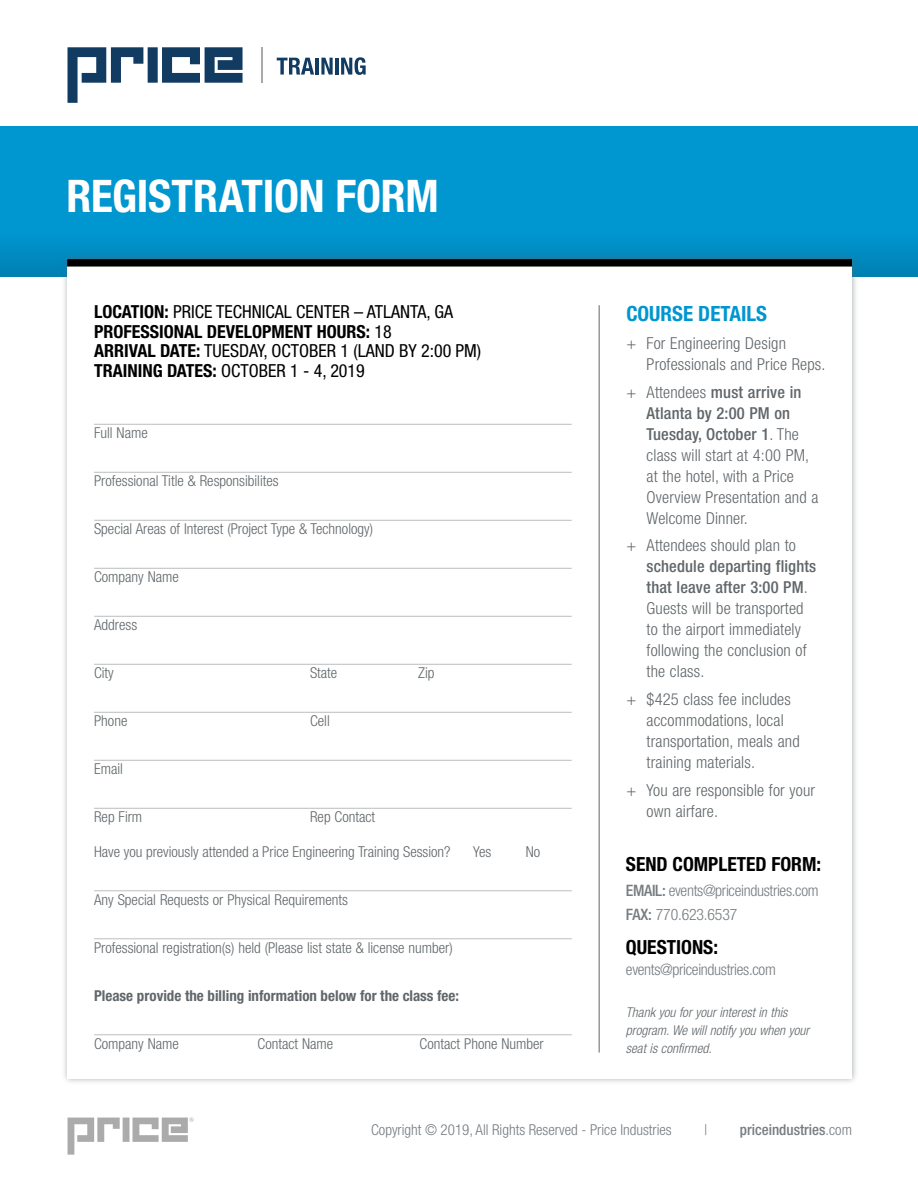
<style>
.page{position:relative;width:918px;height:1188px;background:#fff}
.page>*{position:absolute;margin:0;border:0;box-sizing:border-box;transform-origin:0 0}
.t1{font:700 condensed 45px "Helvetica Neue LT Std";letter-spacing:-.005em;color:#fff}
.t2{font:700 condensed 21px "Helvetica Neue LT Std";color:#0096d0}
.t3{font:700 condensed 19.5px "Helvetica Neue LT Std";color:#000}
.t4{font:condensed 18px/19.5px "Helvetica Neue LT Std";color:#000}
.t5{font:300 condensed 16.5px/21px "Helvetica Neue LT Std";letter-spacing:.01em;color:#60666a}
.t6{font:300 condensed 15.75px/24px "Helvetica Neue LT Std";letter-spacing:-.02em;color:#767c80}
.t7{font:300 condensed 15px "Helvetica Neue LT Std";color:#60666a}
.t8{font:700 condensed 15px "Helvetica Neue LT Std";color:#60666a}
.t9{font:300 condensed 15px "Helvetica Neue LT Std";color:#767c80}
.t10{font:500 condensed 15px "Helvetica Neue LT Std";color:#767c80}
.t11{font:italic 300 condensed 13.5px/18px "Helvetica Neue LT Std";color:#60666a}
.s1{font-weight:700}
.s2{font-weight:500}
.s3{font-weight:300}
</style>
<div class="page">
<div style="left:0;top:126px;width:918px;height:150px;background:#0096d0"></div>
<div style="left:0;top:233px;width:918px;height:43px;background:linear-gradient(to bottom,#0096d0,#0080b2)"></div>
<div style="left:61px;top:252px;width:798px;height:833px;background:#60666a;opacity:.53"></div>
<div style="left:68px;top:259px;width:784px;height:820px;background:#fff"></div>
<div style="left:67px;top:259px;width:785px;height:8px;background:#000"></div>
<hr style="left:599px;top:305px;width:1px;height:748px;background:#60666a">
<hr style="left:94px;top:424px;width:478px;height:1px;background:#bcbec0">
<hr style="left:94px;top:472px;width:478px;height:1px;background:#bcbec0">
<hr style="left:94px;top:520px;width:478px;height:1px;background:#bcbec0">
<hr style="left:94px;top:568px;width:478px;height:1px;background:#bcbec0">
<hr style="left:94px;top:616px;width:478px;height:1px;background:#bcbec0">
<hr style="left:94px;top:664px;width:478px;height:1px;background:#bcbec0">
<hr style="left:94px;top:712px;width:478px;height:1px;background:#bcbec0">
<hr style="left:94px;top:760px;width:478px;height:1px;background:#bcbec0">
<hr style="left:94px;top:808px;width:478px;height:1px;background:#bcbec0">
<hr style="left:94px;top:890px;width:478px;height:1px;background:#bcbec0">
<hr style="left:94px;top:938px;width:478px;height:1px;background:#bcbec0">
<hr style="left:94px;top:1034px;width:478px;height:1px;background:#bcbec0">
<svg style="left:68px;top:1118px;width:52px;height:37px"></svg>
<div style="left:123px;top:1118px;width:7px;height:24px;background:#ababab"></div>
<svg style="left:133px;top:1118px;width:61px;height:24px"></svg>
<svg style="left:277px;top:58px;width:37px;height:17px"></svg>
<hr style="left:315px;top:58px;width:4px;height:17px;background:#123b62">
<svg style="left:321px;top:58px;width:12px;height:17px"></svg>
<hr style="left:335px;top:58px;width:4px;height:17px;background:#123b62">
<svg style="left:341px;top:57px;width:25px;height:18px"></svg>
<hr style="left:261px;top:47px;width:1px;height:35px;background:#aaaaac">
<svg style="left:68px;top:47px;width:75px;height:56px"></svg>
<div style="left:148px;top:47px;width:10px;height:36px;background:#123b62"></div>
<svg style="left:162px;top:47px;width:81px;height:36px"></svg>
<h1 class="t1" style="left:67px;top:169px;width:374px">REGISTRATION FORM</h1>
<p class="t4" style="left:94px;top:302px;width:389px"><span class="s1">LOCATION:</span> PRICE TECHNICAL CENTER – ATLANTA, GA <span class="s1">PROFESSIONAL DEVELOPMENT HOURS:</span> 18<br><span class="s1">ARRIVAL DATE:</span> TUESDAY, OCTOBER 1 (LAND BY 2:00 PM)<br><span class="s1">TRAINING DATES:</span> OCTOBER 1 - 4, 2019</p>
<p class="t7" style="left:94px;top:424px;width:55px">Full Name</p>
<p class="t7" style="left:94px;top:472px;width:186px">Professional Title &amp; Responsibilites</p>
<p class="t7" style="left:94px;top:520px;width:280px">Special Areas of Interest (Project Type &amp; Technology)</p>
<p class="t7" style="left:94px;top:568px;width:86px">Company Name</p>
<p class="t7" style="left:94px;top:616px;width:45px">Address</p>
<p class="t7" style="left:94px;top:664px;width:21px">City</p>
<p class="t7" style="left:310px;top:664px;width:29px">State</p>
<p class="t7" style="left:418px;top:664px;width:18px">Zip</p>
<p class="t7" style="left:94px;top:712px;width:35px">Phone</p>
<p class="t7" style="left:310px;top:712px;width:21px">Cell</p>
<p class="t7" style="left:94px;top:760px;width:30px">Email</p>
<p class="t7" style="left:94px;top:808px;width:50px">Rep Firm</p>
<p class="t7" style="left:310px;top:808px;width:67px">Rep Contact</p>
<p class="t7" style="left:94px;top:843px;width:358px">Have you previously attended a Price Engineering Training Session?</p>
<p class="t7" style="left:473px;top:843px;width:20px">Yes</p>
<p class="t7" style="left:526px;top:843px;width:16px">No</p>
<p class="t7" style="left:94px;top:891px;width:255px">Any Special Requests or Physical Requirements</p>
<p class="t7" style="left:94px;top:939px;width:360px">Professional registration(s) held (Please list state &amp; license number)</p>
<p class="t8" style="left:94px;top:986px;width:366px">Please provide the billing information below for the class fee:</p>
<p class="t7" style="left:94px;top:1035px;width:86px">Company Name</p>
<p class="t7" style="left:258px;top:1035px;width:77px">Contact Name</p>
<p class="t7" style="left:420px;top:1035px;width:126px">Contact Phone Number</p>
<p class="t2" style="left:626px;top:301px;width:142px">COURSE DETAILS</p>
<p class="t5" style="left:647px;top:332px;width:180px;text-indent:-20px">+ For Engineering Design<br>Professionals and Price Reps.</p>
<p class="t5" style="left:647px;top:381px;width:173px;text-indent:-20px">+ Attendees <span class="s2">must arrive in<br>Atlanta by 2:00 PM on<br>Tuesday, October 1</span>. The class will start at 4:00 PM, at the hotel, with a Price<br>Overview Presentation and a<br>Welcome Dinner.</p>
<p class="t5" style="left:626px;top:535px;width:171px">+ Attendees should plan to</p>
<p class="t5" style="left:647px;top:556px;width:171px"><span class="s2">schedule departing flights that leave after 3:00 PM</span>.<br>Guests will be transported to the airport immediately following the conclusion of the class.</p>
<p class="t5" style="left:647px;top:689px;width:155px;text-indent:-20px">+ $425 class fee includes accommodations, local transportation, meals and training materials.</p>
<p class="t5" style="left:647px;top:779px;width:170px;text-indent:-20px">+ You are responsible for your own airfare.</p>
<p class="t3" style="left:626px;top:853px;width:197px">SEND COMPLETED FORM:</p>
<p class="t6" style="left:626px;top:878px;width:194px"><span class="s2">EMAIL:</span> events@priceindustries.com<br><span class="s2">FAX:</span> 770.623.6537</p>
<p class="t3" style="left:626px;top:935px;width:94px">QUESTIONS:</p>
<p class="t6" style="left:626px;top:957px;width:151px">events@priceindustries.com</p>
<p class="t11" style="left:626px;top:1003px;width:185px">Thank you for your interest in this program. We will notify you when your seat is confirmed.</p>
<p class="t9" style="left:371px;top:1121px;width:302px">Copyright © 2019, All Rights Reserved - Price Industries</p>
<p class="t9" style="left:704px;top:1121px;width:5px">|</p>
<p class="t10" style="left:740px;top:1121px;width:114px">priceindustries<span class="s3">.com</span></p>
</div>
